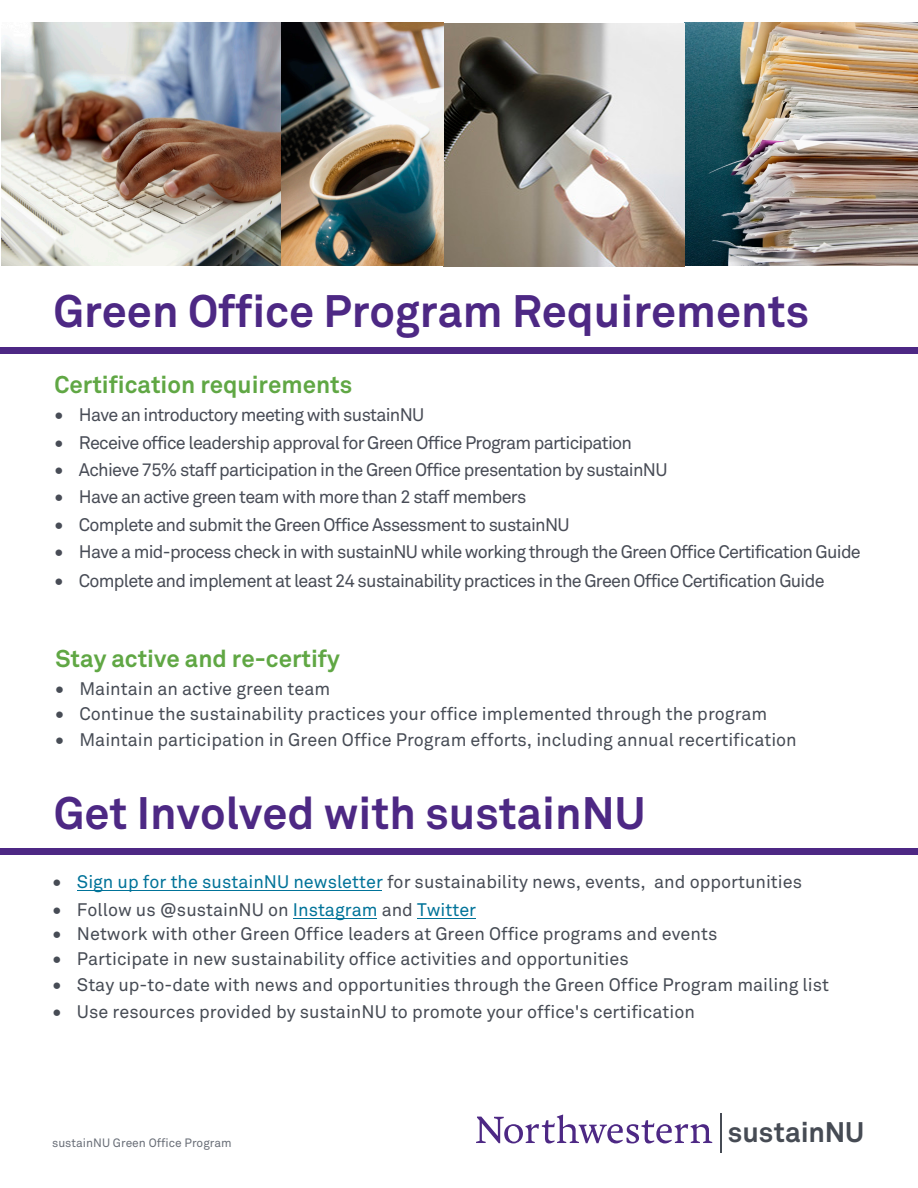
<style>
.page{position:relative;width:918px;height:1188px;background:#fff}
.page>*{position:absolute;margin:0;border:0;box-sizing:border-box;transform-origin:0 0}
.t1{font:700 45px "Akkurat Pro";color:#4d2884}
.t2{font:700 28.05px "Akkurat Pro";letter-spacing:-.005em;color:#464b54}
.t3{font:700 24px "Akkurat Pro";color:#60a744}
.t4{font:18px "Akkurat Pro";letter-spacing:-.04em;color:#484c56}
.t5{font:18px "Akkurat Pro";color:#474c55}
.t6{font:18px "Akkurat Pro";color:#464b54}
.t7{font:12px "Akkurat Pro";color:#696e77}
.s1{color:#007399}
.s2{color:#474c55}
</style>
<div class="page">
<div style="left:0;top:348px;width:918px;height:6px;background:#4d2884"></div>
<hr style="left:721px;top:1113px;width:1px;height:40px;background:#464b54">
<svg style="left:476px;top:1115px;width:236px;height:28px"></svg>
<div style="left:0;top:849px;width:918px;height:6px;background:#4d2884"></div>
<img style="left:1px;top:23px;width:917px;height:243px">
<hr style="left:77px;top:890px;width:305px;height:1px;background:#007399">
<hr style="left:293px;top:918px;width:84px;height:1px;background:#007399">
<hr style="left:417px;top:918px;width:59px;height:1px;background:#007399">
<p class="t1" style="left:53px;top:284px;width:757px">Green Office Program Requirements</p>
<h3 class="t3" style="left:54px;top:370px;width:299px">Certification requirements</h3>
<p class="t4" style="left:55px;top:405px;width:371px">• Have an introductory meeting with sustainNU</p>
<p class="t4" style="left:55px;top:432px;width:579px">• Receive office leadership approval for Green Office Program participation</p>
<p class="t4" style="left:55px;top:459px;width:614px">• Achieve 75% staff participation in the Green Office presentation by sustainNU</p>
<p class="t4" style="left:55px;top:486px;width:473px">• Have an active green team with more than 2 staff members</p>
<p class="t4" style="left:55px;top:514px;width:516px">• Complete and submit the Green Office Assessment to sustainNU</p>
<p class="t4" style="left:55px;top:541px;width:807px">• Have a mid-process check in with sustainNU while working through the Green Office Certification Guide</p>
<p class="t4" style="left:55px;top:570px;width:771px">• Complete and implement at least 24 sustainability practices in the Green Office Certification Guide</p>
<h3 class="t3" style="left:55px;top:644px;width:286px">Stay active and re-certify</h3>
<p class="t5" style="left:55px;top:678px;width:276px">• Maintain an active green team</p>
<p class="t5" style="left:55px;top:703px;width:714px">• Continue the sustainability practices your office implemented through the program</p>
<p class="t5" style="left:55px;top:729px;width:743px">• Maintain participation in Green Office Program efforts, including annual recertification</p>
<h1 class="t1" style="left:54px;top:785px;width:593px">Get Involved with sustainNU</h1>
<p class="t5" style="left:53px;top:871px;width:751px">• <span class="s1">Sign up for the sustainNU newsletter</span> for sustainability news, events, and opportunities</p>
<p class="t5" style="left:53px;top:899px;width:425px">• Follow us @sustainNU on <span class="s1">Instagram</span> and <span class="s1">Twitter</span></p>
<p class="t6" style="left:53px;top:923px;width:666px"><span class="s2">•</span> Network with other Green Office leaders at Green Office programs and events</p>
<p class="t6" style="left:53px;top:948px;width:577px"><span class="s2">•</span> Participate in new sustainability office activities and opportunities</p>
<p class="t6" style="left:53px;top:974px;width:778px"><span class="s2">•</span> Stay up-to-date with news and opportunities through the Green Office Program mailing list</p>
<p class="t6" style="left:53px;top:1002px;width:644px"><span class="s2">•</span> Use resources provided by sustainNU to promote your office's certification</p>
<p class="t7" style="left:52px;top:1135px;width:181px">sustainNU Green Office Program</p>
<p class="t2" style="left:728px;top:1115px;width:138px">sustainNU</p>
</div>
